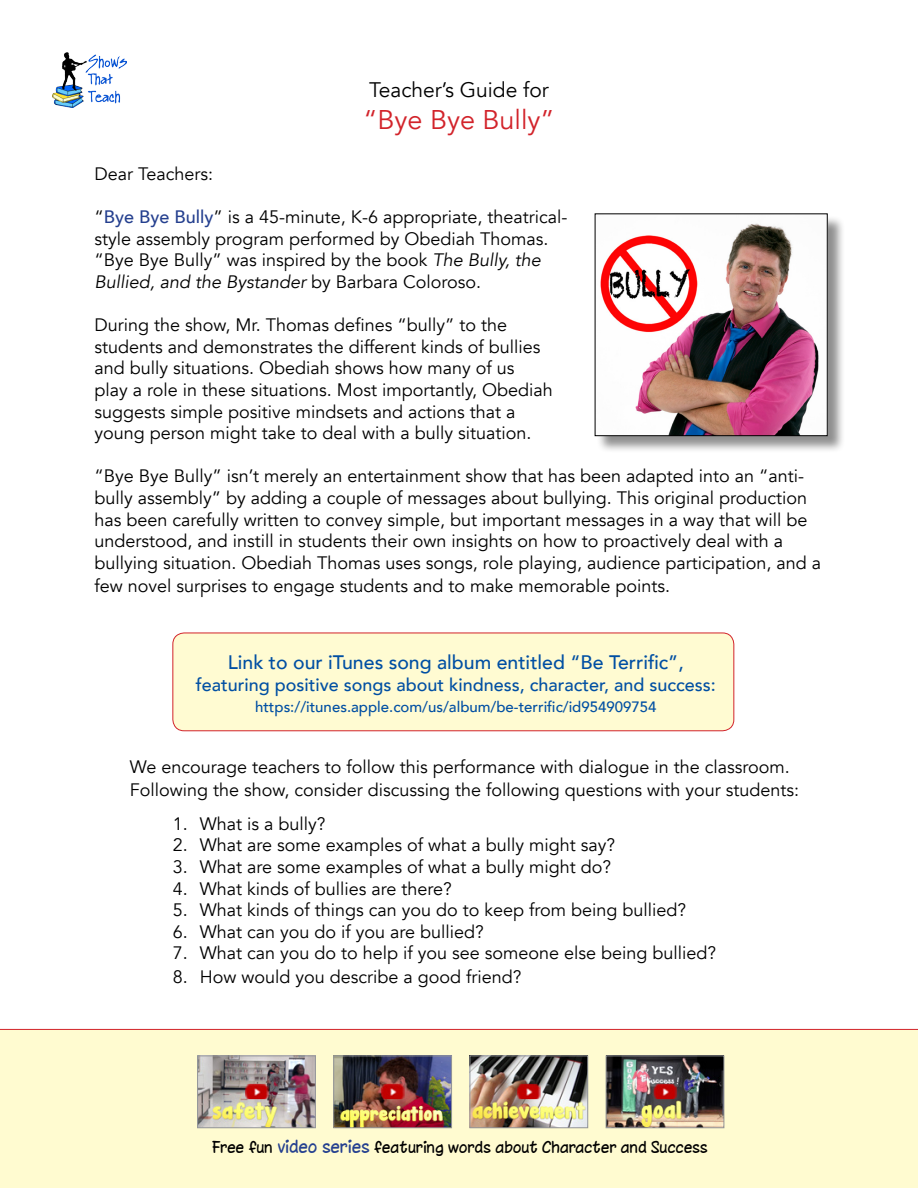
<style>
.page{position:relative;width:918px;height:1188px;background:#fff}
.page>*{position:absolute;margin:0;border:0;box-sizing:border-box;transform-origin:0 0}
.t1{font:27px "Avenir";color:#d2232a}
.t2{font:21px "Avenir";color:#000}
.t3{font:500 19.5px "Avenir";color:#004fa3}
.t4{font:18px/21.6px "Avenir";color:#000}
.t5{font:500 18px "Avenir";color:#004fa3}
.t6{font:500 15px "Avenir";color:#004fa3}
.t7{font:15px "Chinacat";letter-spacing:.01em;color:#000}
.s1{font-weight:500;color:#25408f}
.s2{font-style:italic}
.s3{font-size:16.5px;color:#25408f}
</style>
<div class="page">
<div style="left:173px;top:633px;width:561px;height:98px;background:#fffbd2;border-radius:11px"></div>
<div style="left:172px;top:633px;width:562px;height:98px;border:1px solid #d2232a;border-radius:11px"></div>
<img style="left:52px;top:52px;width:74px;height:56px">
<div style="left:596px;top:215px;width:249px;height:239px;background:#000;opacity:.44"></div>
<img style="left:597px;top:216px;width:228px;height:218px">
<div style="left:595px;top:214px;width:232px;height:222px;border:1px solid #000"></div>
<div style="left:0;top:1029px;width:918px;height:159px;background:#fffbd0"></div>
<img style="left:336px;top:1058px;width:114px;height:68px">
<div style="left:334px;top:1056px;width:118px;height:72px;border:1px solid #939598"></div>
<img style="left:608px;top:1058px;width:114px;height:68px">
<div style="left:606px;top:1056px;width:118px;height:72px;border:1px solid #939598"></div>
<img style="left:199px;top:1058px;width:115px;height:68px">
<div style="left:197px;top:1056px;width:119px;height:72px;border:1px solid #95979a"></div>
<img style="left:472px;top:1058px;width:114px;height:68px">
<div style="left:470px;top:1056px;width:118px;height:72px;border:1px solid #939598"></div>
<p class="t2" style="left:369px;top:77px;width:181px">Teacher’s Guide for</p>
<h1 class="t1" style="left:363px;top:104px;width:193px">“Bye Bye Bully”</h1>
<p class="t4" style="left:94px;top:163px;width:120px">Dear Teachers:</p>
<p class="t4" style="left:94px;top:207px;width:474px">“<span class="s1">Bye Bye Bully</span>” is a 45-minute, K-6 appropriate, theatrical&shy;style assembly program performed by Obediah Thomas. “Bye Bye Bully” was inspired by the book <span class="s2">The Bully, the Bullied, and the Bystander</span> by Barbara Coloroso.</p>
<p class="t4" style="left:94px;top:315px;width:460px">During the show, Mr. Thomas defines “bully” to the students and demonstrates the different kinds of bullies and bully situations. Obediah shows how many of us<br>play a role in these situations. Most importantly, Obediah suggests simple positive mindsets and actions that a young person might take to deal with a bully situation.</p>
<p class="t4" style="left:94px;top:466px;width:728px">“Bye Bye Bully” isn’t merely an entertainment show that has been adapted into an “anti&shy;bully assembly” by adding a couple of messages about bullying. This original production has been carefully written to convey simple, but important messages in a way that will be understood, and instill in students their own insights on how to proactively deal with a bullying situation. Obediah Thomas uses songs, role playing, audience participation, and a</p>
<p class="t4" style="left:94px;top:576px;width:577px">few novel surprises to engage students and to make memorable points.</p>
<p class="t3" style="left:228px;top:645px;width:458px">Link to our iTunes song album entitled “Be Terrific”,</p>
<p class="t5" style="left:196px;top:669px;width:522px">featuring positive songs about kindness, character, and success:</p>
<p class="t6" style="left:255px;top:694px;width:403px">https://itunes.apple.com/us/album/be-terrific/id954909754</p>
<p class="t4" style="left:130px;top:755px;width:671px;line-height:23.4px">We encourage teachers to follow this performance with dialogue in the classroom.<br>Following the show, consider discussing the following questions with your students:</p>
<p class="t4" style="left:173px;top:813px;width:154px">1. What is a bully?</p>
<p class="t4" style="left:173px;top:835px;width:444px">2. What are some examples of what a bully might say?</p>
<p class="t4" style="left:173px;top:856px;width:440px">3. What are some examples of what a bully might do?</p>
<p class="t4" style="left:173px;top:878px;width:280px">4. What kinds of bullies are there?</p>
<p class="t4" style="left:173px;top:899px;width:515px">5. What kinds of things can you do to keep from being bullied?</p>
<p class="t4" style="left:173px;top:921px;width:313px">6. What can you do if you are bullied?</p>
<p class="t4" style="left:173px;top:943px;width:545px">7. What can you do to help if you see someone else being bullied?</p>
<p class="t4" style="left:173px;top:966px;width:350px">8. How would you describe a good friend?</p>
<p class="t7" style="left:213px;top:1138px;width:497px">Free fun <span class="s3">video series</span> featuring words about Character and Success</p>
</div>
